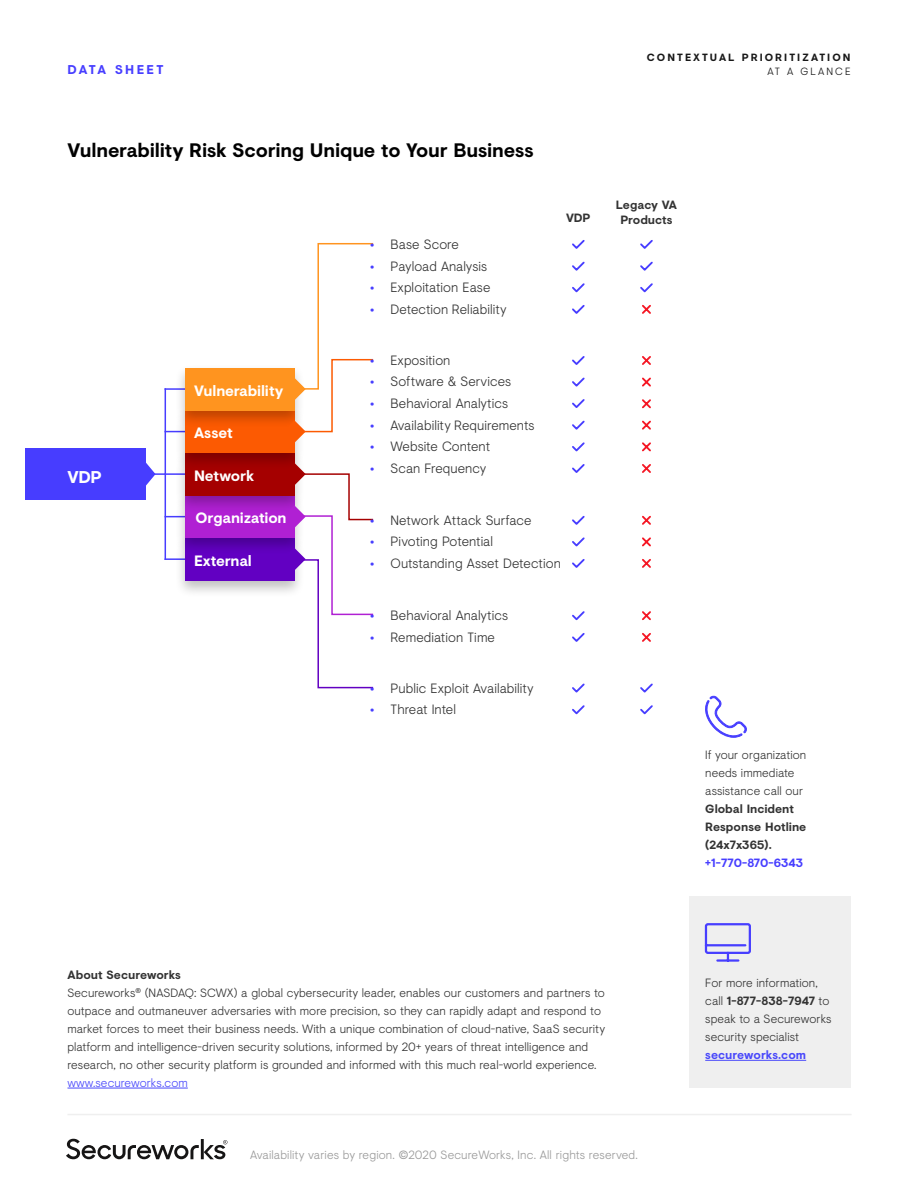
<style>
.page{position:relative;width:918px;height:1188px;background:#fff}
.page>*{position:absolute;margin:0;border:0;box-sizing:border-box;transform-origin:0 0}
.Body_Header{font:700 19.5px "Visuelt";letter-spacing:-.01em;color:#000}
.Body_Header-2{font:700 17.1px "Visuelt";color:#fff}
.Body_Header-3{font:700 15px "Visuelt";letter-spacing:-.005em;color:#fff}
.t1{font:300 13.5px "Visuelt";letter-spacing:.005em;color:#333}
.t2{font:700 12.75px "Visuelt";letter-spacing:.185em;color:#473eff}
.t3{font:300 12px/18px "Visuelt";letter-spacing:.005em;color:#333}
.t4{font:300 12px "Visuelt";letter-spacing:.01em;color:#999}
.Body_Text{font:700 12px/18px "Visuelt";color:#333}
.t5{font:300 12px "Visuelt";letter-spacing:.005em;color:#4948fb}
.t6{font:700 12px "Visuelt";color:#4948fb}
.t7{font:700 12px "Visuelt";letter-spacing:.01em;color:#473eff}
.t8{font:700 10.5px "Visuelt";letter-spacing:.2em;color:#181818}
.t9{font:300 10.5px "Visuelt";letter-spacing:.2em;color:#181818}
.s1{font-family:"Myriad Pro";font-weight:400;font-size:15px;color:#473eff}
.s2{font-weight:700}
</style>
<div class="page">
<svg style="left:66px;top:1139px;width:161px;height:20px"></svg>
<hr style="left:68px;top:1114px;width:784px;height:1px;background:#efefef">
<div style="left:689px;top:896px;width:162px;height:191px;background:#efefef"></div>
<hr style="left:705px;top:1060px;width:101px;height:1px;background:#4948fb">
<svg style="left:704px;top:923px;width:47px;height:39px"></svg>
<svg style="left:705px;top:695px;width:42px;height:43px"></svg>
<hr style="left:68px;top:1088px;width:120px;height:1px;background:#4948fb">
<div style="left:25px;top:448px;width:121px;height:52px;background:#473dff"></div>
<svg style="left:146px;top:463px;width:9px;height:23px"></svg>
<hr style="left:145px;top:473px;width:20px;height:2px;background:#473dff">
<hr style="left:165px;top:473px;width:25px;height:2px;background:#473dff">
<hr style="left:165px;top:388px;width:25px;height:2px;background:#473dff">
<hr style="left:165px;top:558px;width:25px;height:2px;background:#473dff">
<hr style="left:165px;top:388px;width:1px;height:172px;background:#473dff">
<div style="left:174px;top:534px;width:131px;height:64px;background:#000;opacity:.25"></div>
<div style="left:185px;top:538px;width:109px;height:42px;background:#6200c2"></div>
<div style="left:174px;top:492px;width:131px;height:63px;background:#000;opacity:.25"></div>
<div style="left:185px;top:495px;width:109px;height:43px;background:#b020d3"></div>
<div style="left:174px;top:449px;width:131px;height:64px;background:#000;opacity:.25"></div>
<div style="left:185px;top:453px;width:109px;height:42px;background:#a50000"></div>
<div style="left:174px;top:407px;width:131px;height:63px;background:#000;opacity:.25"></div>
<div style="left:185px;top:410px;width:109px;height:43px;background:#fc5a02"></div>
<div style="left:174px;top:364px;width:131px;height:64px;background:#000;opacity:.25"></div>
<div style="left:185px;top:368px;width:109px;height:42px;background:#ff941f"></div>
<svg style="left:283px;top:463px;width:91px;height:226px"></svg>
<svg style="left:283px;top:243px;width:91px;height:200px"></svg>
<svg style="left:640px;top:240px;width:13px;height:9px"></svg>
<svg style="left:640px;top:261px;width:13px;height:10px"></svg>
<svg style="left:640px;top:283px;width:13px;height:10px"></svg>
<svg style="left:572px;top:240px;width:13px;height:9px"></svg>
<svg style="left:572px;top:356px;width:13px;height:9px"></svg>
<svg style="left:572px;top:442px;width:13px;height:10px"></svg>
<svg style="left:572px;top:261px;width:13px;height:10px"></svg>
<svg style="left:572px;top:377px;width:13px;height:10px"></svg>
<svg style="left:572px;top:464px;width:13px;height:9px"></svg>
<svg style="left:572px;top:283px;width:13px;height:10px"></svg>
<svg style="left:572px;top:399px;width:13px;height:9px"></svg>
<svg style="left:572px;top:516px;width:13px;height:9px"></svg>
<svg style="left:572px;top:305px;width:13px;height:9px"></svg>
<svg style="left:572px;top:420px;width:13px;height:10px"></svg>
<svg style="left:572px;top:537px;width:13px;height:10px"></svg>
<svg style="left:572px;top:611px;width:13px;height:10px"></svg>
<svg style="left:572px;top:683px;width:13px;height:10px"></svg>
<svg style="left:640px;top:683px;width:13px;height:10px"></svg>
<svg style="left:572px;top:559px;width:13px;height:9px"></svg>
<svg style="left:572px;top:633px;width:13px;height:9px"></svg>
<svg style="left:572px;top:705px;width:13px;height:10px"></svg>
<svg style="left:640px;top:705px;width:13px;height:10px"></svg>
<svg style="left:642px;top:304px;width:9px;height:10px"></svg>
<svg style="left:642px;top:356px;width:9px;height:9px"></svg>
<svg style="left:642px;top:399px;width:9px;height:10px"></svg>
<svg style="left:642px;top:442px;width:9px;height:10px"></svg>
<svg style="left:642px;top:611px;width:9px;height:10px"></svg>
<svg style="left:642px;top:537px;width:9px;height:10px"></svg>
<svg style="left:642px;top:515px;width:9px;height:10px"></svg>
<svg style="left:642px;top:377px;width:9px;height:10px"></svg>
<svg style="left:642px;top:420px;width:9px;height:10px"></svg>
<svg style="left:642px;top:464px;width:9px;height:9px"></svg>
<svg style="left:642px;top:633px;width:9px;height:9px"></svg>
<svg style="left:642px;top:559px;width:9px;height:9px"></svg>
<p class="t2" style="left:68px;top:60px;width:98px">DATA SHEET</p>
<p class="t8" style="left:647px;top:50px;width:205px">CONTEXTUAL PRIORITIZATION</p>
<p class="t9" style="left:767px;top:63px;width:85px">AT A GLANCE</p>
<p class="Body_Header" style="left:68px;top:135px;width:468px">Vulnerability Risk Scoring Unique to Your Business</p>
<p class="t1" style="left:370px;top:235px;width:90px"><span class="s1">•</span> Base Score</p>
<p class="t1" style="left:370px;top:256px;width:118px"><span class="s1">•</span> Payload Analysis</p>
<p class="t1" style="left:370px;top:278px;width:122px"><span class="s1">•</span> Exploitation Ease</p>
<p class="t1" style="left:370px;top:299px;width:138px"><span class="s1">•</span> Detection Reliability</p>
<p class="Body_Text" style="left:566px;top:208px;width:26px">VDP</p>
<p class="Body_Header-2" style="left:67px;top:464px;width:36px">VDP</p>
<p class="Body_Header-3" style="left:194px;top:379px;width:91px">Vulnerability</p>
<p class="Body_Header-3" style="left:194px;top:422px;width:40px">Asset</p>
<p class="Body_Header-3" style="left:194px;top:465px;width:62px">Network</p>
<p class="Body_Header-3" style="left:195px;top:507px;width:93px">Organization</p>
<p class="Body_Header-3" style="left:194px;top:550px;width:59px">External</p>
<p class="t1" style="left:370px;top:350px;width:82px"><span class="s1">•</span> Exposition</p>
<p class="t1" style="left:370px;top:372px;width:143px"><span class="s1">•</span> Software &amp; Services</p>
<p class="t1" style="left:370px;top:394px;width:140px"><span class="s1">•</span> Behavioral Analytics</p>
<p class="t1" style="left:370px;top:415px;width:166px"><span class="s1">•</span> Availability Requirements</p>
<p class="t1" style="left:370px;top:437px;width:121px"><span class="s1">•</span> Website Content</p>
<p class="t1" style="left:370px;top:458px;width:117px"><span class="s1">•</span> Scan Frequency</p>
<p class="t1" style="left:370px;top:510px;width:163px"><span class="s1">•</span> Network Attack Surface</p>
<p class="t1" style="left:370px;top:532px;width:124px"><span class="s1">•</span> Pivoting Potential</p>
<p class="t1" style="left:370px;top:553px;width:192px"><span class="s1">•</span> Outstanding Asset Detection</p>
<p class="t1" style="left:370px;top:606px;width:140px"><span class="s1">•</span> Behavioral Analytics</p>
<p class="t1" style="left:370px;top:627px;width:126px"><span class="s1">•</span> Remediation Time</p>
<p class="t1" style="left:370px;top:678px;width:165px"><span class="s1">•</span> Public Exploit Availability</p>
<p class="t1" style="left:370px;top:700px;width:87px"><span class="s1">•</span> Threat Intel</p>
<p class="Body_Text" style="left:616px;top:197px;width:62px;line-height:15px;text-align:center">Legacy VA<br>Products</p>
<p class="t3" style="left:705px;top:745px;width:103px">If your organization needs immediate assistance call our</p>
<p class="Body_Text" style="left:705px;top:799px;width:103px">Global Incident<br>Response Hotline (24x7x365).</p>
<p class="t7" style="left:705px;top:853px;width:100px">+1-770-870-6343</p>
<p class="t3" style="left:67px;top:965px;width:539px"><span class="s2">About Secureworks<br></span>Secureworks<sup>®</sup> (NASDAQ: SCWX) a global cybersecurity leader, enables our customers and partners to outpace and outmaneuver adversaries with more precision, so they can rapidly adapt and respond to market forces to meet their business needs. With a unique combination of cloud-native, SaaS security platform and intelligence-driven security solutions, informed by 20+ years of threat intelligence and research, no other security platform is grounded and informed with this much real-world experience.</p>
<p class="t5" style="left:67px;top:1074px;width:122px">www.secureworks.com</p>
<p class="t3" style="left:705px;top:973px;width:128px">For more information, call <span class="s2">1-877-838-7947</span> to speak to a Secureworks security specialist</p>
<p class="t6" style="left:705px;top:1046px;width:102px">secureworks.com</p>
<p class="t4" style="left:250px;top:1146px;width:389px">Availability varies by region. ©2020 SecureWorks, Inc. All rights reserved.</p>
</div>
